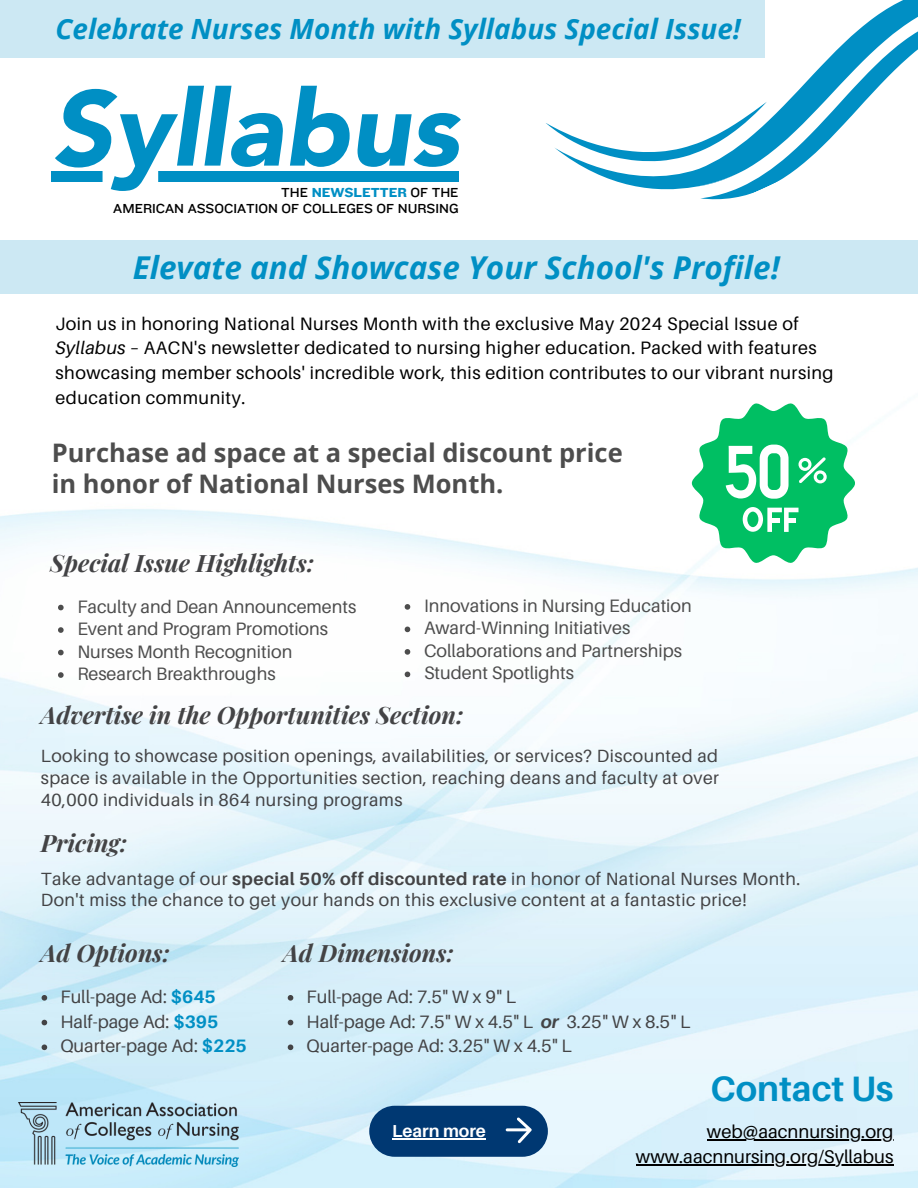
<style>
.page{position:relative;width:918px;height:1188px;background:#fff}
.page>*{position:absolute;margin:0;border:0;box-sizing:border-box;transform-origin:0 0}
.t1{font:italic 900 105.6px "Avenir LT Pro";color:#008fc4}
.t2{font:700 35.4px "Aileron";color:#008fc4}
.t3{font:italic 700 31.5px "Open Sans";color:#008fc4}
.t4{font:italic 700 27.9px "Open Sans";color:#008fc4}
.t5{font:700 25.5px/30.3px "Open Sans";color:#4d4d4d}
.t6{font:italic 700 24px "Playfair Display";color:#434345}
.t7{font:18.45px "Aileron";color:#000}
.t8{font:18px/24.8px "Aileron";letter-spacing:.025em;color:#000}
.t9{font:18px "Aileron";color:#4d4d4d}
.t10{font:18px "Aileron";color:#434345}
.t11{font:17.7px/22.4px "Aileron";letter-spacing:.025em;color:#434345;text-align:justify}
.t12{font:700 17.4px "Aileron";color:#fff}
.t13{font:13.65px "Knockout 32";color:#000}
.t14{font:13.65px "Knockout 52";color:#008fc4}
.s1{font-family:"Knockout 32";color:#000}
.s2{font-style:italic}
.s3{font-weight:700}
.s4{font-weight:700;color:#008fc4}
.s5{font-weight:700;font-style:italic}
</style>
<div class="page">
<img style="left:0;top:171px;width:918px;height:1017px">
<img style="left:18px;top:1102px;width:221px;height:64px">
<svg style="left:554px;top:0;width:364px;height:238px"></svg>
<svg style="left:545px;top:35px;width:229px;height:170px"></svg>
<div style="left:0;top:240px;width:918px;height:54px;background:#cce8f3"></div>
<svg style="left:692px;top:402px;width:163px;height:162px"></svg>
<svg style="left:58px;top:605px;width:6px;height:5px"></svg>
<svg style="left:58px;top:627px;width:6px;height:6px"></svg>
<svg style="left:58px;top:650px;width:6px;height:5px"></svg>
<svg style="left:58px;top:672px;width:6px;height:6px"></svg>
<svg style="left:405px;top:604px;width:5px;height:6px"></svg>
<svg style="left:405px;top:627px;width:5px;height:5px"></svg>
<svg style="left:405px;top:649px;width:5px;height:6px"></svg>
<svg style="left:405px;top:672px;width:5px;height:5px"></svg>
<svg style="left:42px;top:995px;width:5px;height:6px"></svg>
<svg style="left:42px;top:1020px;width:5px;height:5px"></svg>
<svg style="left:42px;top:1045px;width:5px;height:5px"></svg>
<svg style="left:288px;top:995px;width:5px;height:6px"></svg>
<svg style="left:288px;top:1020px;width:5px;height:5px"></svg>
<svg style="left:288px;top:1045px;width:5px;height:5px"></svg>
<hr style="left:707px;top:1140px;width:186px;height:1px;background:#000">
<hr style="left:636px;top:1164px;width:257px;height:1px;background:#000">
<div style="left:52px;top:171px;width:407px;height:10px;background:#008fc4"></div>
<div style="left:369px;top:1106px;width:179px;height:50px;background:#003872;border-radius:26px"></div>
<svg style="left:506px;top:1117px;width:26px;height:26px"></svg>
<hr style="left:392px;top:1139px;width:94px;height:1px;background:#fff">
<div style="left:0;top:0;width:765px;height:58px;background:#cce8f3"></div>
<p class="t4" style="left:55px;top:9px;width:687px">Celebrate Nurses Month with Syllabus Special Issue!</p>
<p class="t1" style="left:52px;top:86px;width:409px">Syllabus</p>
<p class="t14" style="left:281px;top:184px;width:179px"><span class="s1">THE</span> NEWSLETTER <span class="s1">OF THE</span></p>
<h2 class="t13" style="left:113px;top:200px;width:347px">AMERICAN ASSOCIATION OF COLLEGES OF NURSING</h2>
<p class="t3" style="left:133px;top:245px;width:649px">Elevate and Showcase Your School's Profile!</p>
<p class="t8" style="left:55px;top:310px;width:780px">Join us in honoring National Nurses Month with the exclusive May 2024 Special Issue of <span class="s2">Syllabus</span> – AACN's newsletter dedicated to nursing higher education. Packed with features showcasing member schools' incredible work, this edition contributes to our vibrant nursing education community.</p>
<p class="t5" style="left:52px;top:437px;width:572px">Purchase ad space at a special discount price in honor of National Nurses Month.</p>
<h1 class="t6" style="left:50px;top:546px;width:266px">Special Issue Highlights:</h1>
<p class="t9" style="left:77px;top:595px;width:281px">Faculty and Dean Announcements</p>
<p class="t9" style="left:77px;top:618px;width:252px">Event and Program Promotions</p>
<h3 class="t9" style="left:77px;top:640px;width:217px">Nurses Month Recognition</h3>
<p class="t9" style="left:77px;top:663px;width:200px">Research Breakthroughs</p>
<p class="t9" style="left:424px;top:594px;width:269px">Innovations in Nursing Education</p>
<h4 class="t9" style="left:424px;top:617px;width:208px">Award-Winning Initiatives</h4>
<h5 class="t9" style="left:424px;top:639px;width:259px">Collaborations and Partnerships</h5>
<p class="t9" style="left:424px;top:662px;width:152px">Student Spotlights</p>
<p class="t6" style="left:41px;top:698px;width:424px">Advertise in the Opportunities Section:</p>
<h5 class="t11" style="left:41px;top:744px;width:680px">Looking to showcase position openings, availabilities, or services? Discounted ad space is available in the Opportunities section, reaching deans and faculty at over 40,000 individuals in 864 nursing programs</h5>
<h5 class="t6" style="left:41px;top:826px;width:88px">Pricing:</h5>
<p class="t11" style="left:41px;top:868px;width:761px;line-height:21.3px">Take advantage of our <span class="s3">special 50% off discounted rate</span> in honor of National Nurses Month.<br>Don't miss the chance to get your hands on this exclusive content at a fantastic price!</p>
<p class="t6" style="left:41px;top:936px;width:131px">Ad Options:</p>
<p class="t10" style="left:60px;top:985px;width:157px">Full-page Ad: <span class="s4">$645</span></p>
<p class="t10" style="left:60px;top:1010px;width:159px">Half-page Ad: <span class="s4">$395</span></p>
<p class="t10" style="left:60px;top:1035px;width:188px">Quarter-page Ad: <span class="s4">$225</span></p>
<p class="t6" style="left:283px;top:936px;width:172px">Ad Dimensions:</p>
<p class="t10" style="left:307px;top:985px;width:211px">Full-page Ad: 7.5" W x 9" L</p>
<p class="t10" style="left:307px;top:1010px;width:385px">Half-page Ad: 7.5" W x 4.5" L <span class="s5">or</span> 3.25" W x 8.5" L</p>
<h5 class="t10" style="left:307px;top:1035px;width:267px">Quarter-page Ad: 3.25" W x 4.5" L</h5>
<p class="t12" style="left:392px;top:1121px;width:95px">Learn more</p>
<p class="t2" style="left:710px;top:1066px;width:185px">Contact Us</p>
<p class="t7" style="left:707px;top:1121px;width:188px">web@aacnnursing.org</p>
<h5 class="t7" style="left:636px;top:1145px;width:259px">www.aacnnursing.org/Syllabus</h5>
</div>
